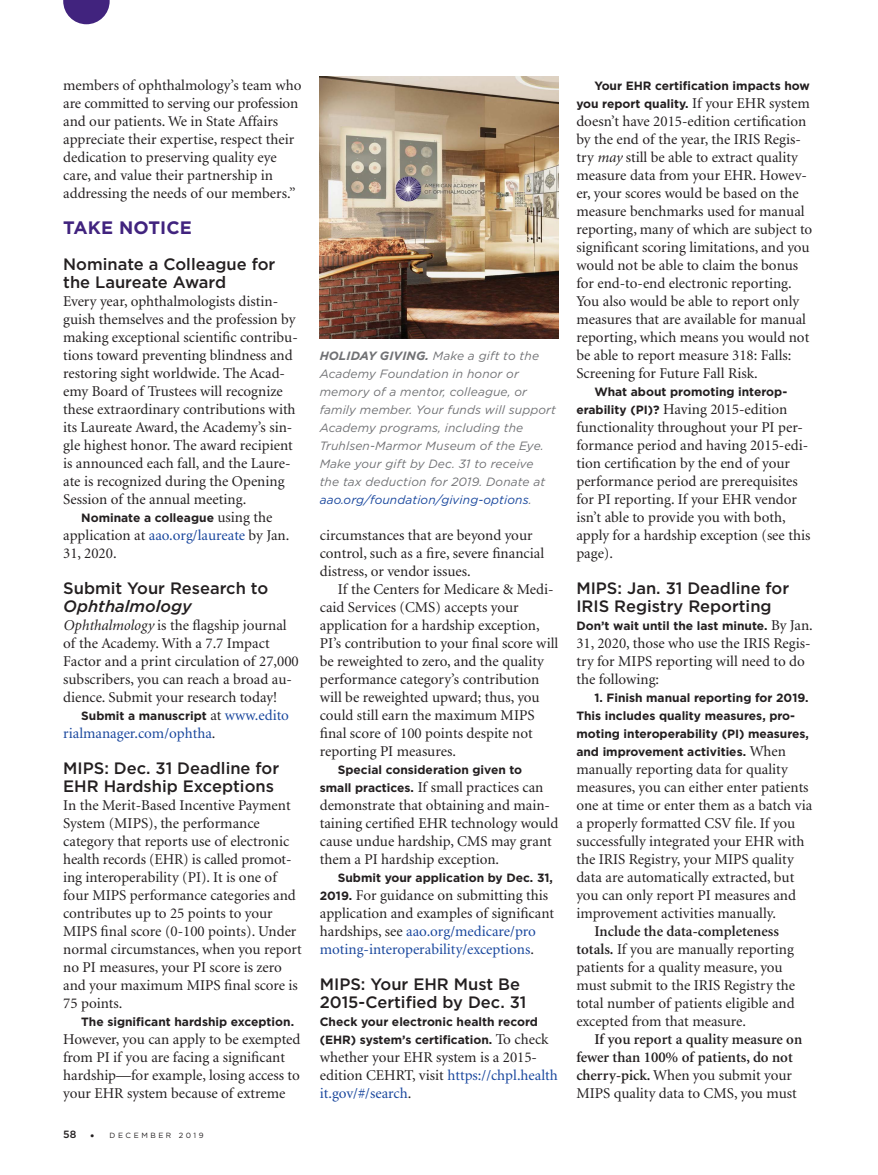
<style>
.page{position:relative;width:878px;height:1175px;background:#fff}
.page>*{position:absolute;margin:0;border:0;box-sizing:border-box;transform-origin:0 0}
.NB_Section_Head{font:700 18px "Gotham";letter-spacing:.01em;color:#41237e}
.NB_story_title{font:500 16.5px/18px "Gotham";color:#231f20}
.BODY_text{font:15px/18px "Minion";color:#231f20}
.BODY_text_NO_indent{font:15px/18px "Minion";color:#231f20}
.BODY_text-2{font:600 15px/18px "Minion";color:#231f20}
.BODY_text-3{font:15px "Minion";color:#18469d}
.BODY_text-4{font:700 12px/18px "Gotham";color:#231f20;text-align:right}
.t1{font:italic 12px/18px "Gotham";letter-spacing:.01em;color:#717275}
.BODY_text_NO_indent-2{font:700 12px/18px "Gotham";color:#231f20}
.t2{font:7.5px "Gotham";letter-spacing:.34em;color:#231f20}
.s1{font-family:"Minion";font-weight:400;font-size:15px}
.s2{color:#18469d}
.s3{font-style:italic}
.s4{font-family:"Minion";font-weight:400;font-size:15px;color:#18469d}
.s5{color:#231f20}
.s6{font-weight:500;font-size:10.5px}
.s7{font-weight:300;font-size:12px}
.s8{font-weight:700}
.s9{font-family:"Gotham";font-weight:700;font-size:12px}
.s10{font-weight:600}
.s11{font-weight:400}
</style>
<div class="page">
<svg style="left:63px;top:0;width:47px;height:24px"></svg>
<img style="left:320px;top:77px;width:238px;height:261px">
<p class="BODY_text" style="left:63px;top:77px;width:240px">members of ophthalmology’s team who are committed to serving our profession and our patients. We in State Affairs appreciate their expertise, respect their dedication to preserving quality eye care, and value their partnership in addressing the needs of our members.”</p>
<p class="NB_Section_Head" style="left:63px;top:216px;width:130px">TAKE NOTICE</p>
<p class="NB_story_title" style="left:63px;top:255px;width:214px">Nominate a Colleague for the Laureate Award</p>
<p class="BODY_text_NO_indent" style="left:63px;top:293px;width:236px">Every year, ophthalmologists distin&shy;guish themselves and the profession by making exceptional scientific contribu&shy;tions toward preventing blindness and restoring sight worldwide. The Acad&shy;emy Board of Trustees will recognize these extraordinary contributions with its Laureate Award, the Academy’s sin&shy;gle highest honor. The award recipient is announced each fall, and the Laure&shy;ate is recognized during the Opening Session of the annual meeting.</p>
<p class="BODY_text-4" style="left:81px;top:509px;width:193px">Nominate a colleague <span class="s1">using the</span></p>
<p class="BODY_text" style="left:63px;top:527px;width:228px">application at <span class="s2">aao.org/laureate</span> by Jan.<br>31, 2020.</p>
<p class="NB_story_title" style="left:63px;top:579px;width:206px">Submit Your Research to<br><span class="s3">Ophthalmology</span></p>
<p class="BODY_text_NO_indent" style="left:63px;top:617px;width:237px"><span class="s3">Ophthalmology</span> is the flagship journal of the Academy. With a 7.7 Impact Factor and a print circulation of 27,000 subscribers, you can reach a broad au&shy;dience. Submit your research today!</p>
<p class="BODY_text-4" style="left:81px;top:707px;width:209px">Submit a manuscript <span class="s1">at</span> <span class="s4">www.edito</span></p>
<p class="BODY_text-3" style="left:63px;top:726px;width:154px">rialmanager.com/ophtha<span class="s5">.</span></p>
<p class="NB_story_title" style="left:63px;top:759px;width:217px">MIPS: Dec. 31 Deadline for</p>
<p class="NB_story_title" style="left:63px;top:777px;width:212px">EHR Hardship Exceptions</p>
<p class="BODY_text_NO_indent" style="left:63px;top:797px;width:240px">In the Merit-Based Incentive Payment System (MIPS), the performance category that reports use of electronic health records (EHR) is called promot&shy;ing interoperability (PI). It is one of four MIPS performance categories and contributes up to 25 points to your MIPS final score (0-100 points). Under normal circumstances, when you report no PI measures, your PI score is zero and your maximum MIPS final score is 75 points.</p>
<p class="BODY_text-4" style="left:81px;top:1013px;width:214px">The significant hardship exception.</p>
<p class="BODY_text" style="left:63px;top:1031px;width:239px">However, you can apply to be exempted from PI if you are facing a significant hardship—for example, losing access to your EHR system because of extreme</p>
<p class="t2" style="left:63px;top:1130px;width:142px"><span class="s6">58</span> <span class="s7">•</span> DECEMBER 2019</p>
<p class="t1" style="left:320px;top:346px;width:238px"><span class="s8">HOLIDAY GIVING.</span> Make a gift to the Academy Foundation in honor or memory of a mentor, colleague, or family member. Your funds will support Academy programs, including the Truhlsen-Marmor Museum of the Eye.<br>Make your gift by Dec. 31 to receive the tax deduction for 2019. Donate at <span class="s2">aao.org/foundation/giving-options</span>.</p>
<p class="BODY_text" style="left:320px;top:527px;width:226px">circumstances that are beyond your control, such as a fire, severe financial distress, or vendor issues.</p>
<p class="BODY_text" style="left:320px;top:581px;width:240px;text-indent:18px">If the Centers for Medicare &amp; Medi-- caid Services (CMS) accepts your application for a hardship exception, PI’s contribution to your final score will be reweighted to zero, and the quality performance category’s contribution will be reweighted upward; thus, you could still earn the maximum MIPS final score of 100 points despite not reporting PI measures.</p>
<p class="BODY_text-4" style="left:338px;top:761px;width:186px">Special consideration given to</p>
<p class="BODY_text" style="left:320px;top:779px;width:240px"><span class="s9">small practices.</span> If small practices can demonstrate that obtaining and main&shy;taining certified EHR technology would cause undue hardship, CMS may grant them a PI hardship exception.</p>
<p class="BODY_text-4" style="left:338px;top:869px;width:217px">Submit your application by Dec. 31,</p>
<p class="BODY_text" style="left:320px;top:887px;width:236px"><span class="s9">2019.</span> For guidance on submitting this application and examples of significant hardships, see <span class="s2">aao.org/medicare/pro moting-interoperability/exceptions</span>.</p>
<p class="NB_story_title" style="left:320px;top:975px;width:202px">MIPS: Your EHR Must Be</p>
<p class="NB_story_title" style="left:320px;top:993px;width:208px">2015-Certified by Dec. 31</p>
<p class="BODY_text_NO_indent-2" style="left:320px;top:1013px;width:230px">Check your electronic health record (EHR) system’s certification. <span class="s1">To check</span></p>
<p class="BODY_text_NO_indent" style="left:320px;top:1049px;width:239px">whether your EHR system is a 2015- edition CEHRT, visit <span class="s2">https://chpl.health it.gov/#/search</span>.</p>
<p class="BODY_text-4" style="left:576px;top:77px;width:235px">Your EHR certification impacts how you report quality. <span class="s1">If your EHR system</span></p>
<p class="BODY_text" style="left:576px;top:113px;width:237px">doesn’t have 2015-edition certification by the end of the year, the IRIS Regis&shy;try <span class="s3">may</span> still be able to extract quality measure data from your EHR. Howev&shy;er, your scores would be based on the measure benchmarks used for manual reporting, many of which are subject to significant scoring limitations, and you would not be able to claim the bonus for end-to-end electronic reporting.<br>You also would be able to report only measures that are available for manual reporting, which means you would not be able to report measure 318: Falls:<br>Screening for Future Fall Risk.</p>
<p class="BODY_text-4" style="left:594px;top:383px;width:194px">What about promoting interop-</p>
<p class="BODY_text" style="left:576px;top:401px;width:235px"><span class="s9">erability (PI)?</span> Having 2015-edition functionality throughout your PI per&shy;formance period and having 2015-edi&shy;tion certification by the end of your performance period are prerequisites for PI reporting. If your EHR vendor isn’t able to provide you with both, apply for a hardship exception (see this page).</p>
<p class="NB_story_title" style="left:576px;top:579px;width:214px">MIPS: Jan. 31 Deadline for</p>
<p class="NB_story_title" style="left:576px;top:597px;width:197px">IRIS Registry Reporting</p>
<p class="BODY_text_NO_indent-2" style="left:576px;top:617px;width:238px">Don’t wait until the last minute. <span class="s1">By Jan.</span></p>
<p class="BODY_text_NO_indent" style="left:576px;top:635px;width:236px">31, 2020, those who use the IRIS Regis&shy;try for MIPS reporting will need to do the following:</p>
<p class="BODY_text-4" style="left:576px;top:689px;width:234px;text-align:left;text-indent:18px">1. Finish manual reporting for 2019.<br>This includes quality measures, pro&shy;moting interoperability (PI) measures, and improvement activities. <span class="s1">When</span></p>
<p class="BODY_text" style="left:576px;top:761px;width:237px">manually reporting data for quality measures, you can either enter patients one at time or enter them as a batch via a properly formatted CSV file. If you successfully integrated your EHR with the IRIS Registry, your MIPS quality data are automatically extracted, but you can only report PI measures and improvement activities manually.</p>
<p class="BODY_text" style="left:576px;top:923px;width:220px;text-indent:18px"><span class="s10">Include the data-completeness totals.</span> If you are manually reporting patients for a quality measure, you must submit to the IRIS Registry the total number of patients eligible and excepted from that measure.</p>
<p class="BODY_text-2" style="left:576px;top:1031px;width:227px;text-indent:18px">If you report a quality measure on fewer than 100% of patients, do not cherry-pick. <span class="s11">When you submit your MIPS quality data to CMS, you must</span></p>
</div>
